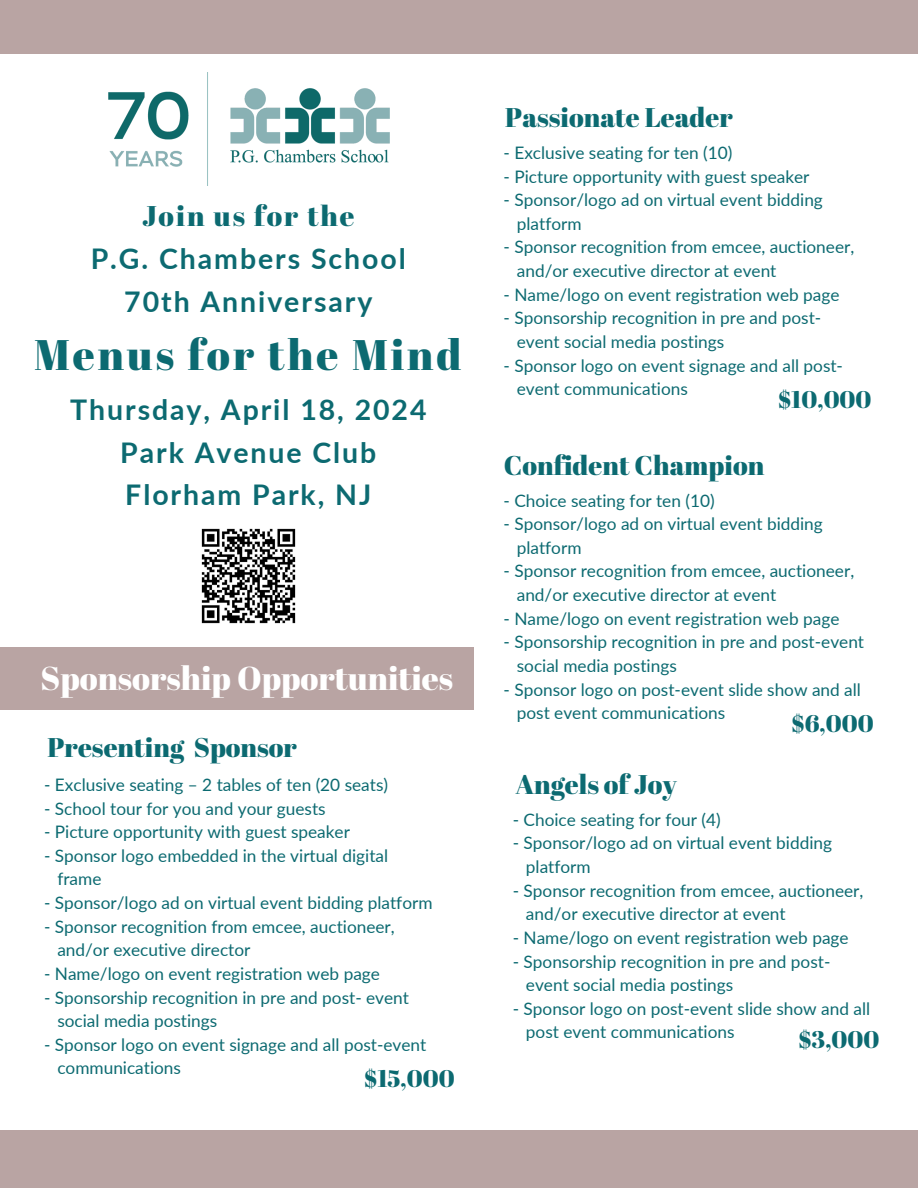
<style>
.page{position:relative;width:918px;height:1188px;background:#fff}
.page>*{position:absolute;margin:0;border:0;box-sizing:border-box;transform-origin:0 0}
.t1{font:42.75px "Abril Fatface";letter-spacing:.07em;color:#0c6a71}
.t2{font:33px "Abril Fatface";color:#fff}
.t3{font:700 28.5px/42.8px "Lato";letter-spacing:.07em;color:#0c6a71;text-align:center}
.t4{font:27px "Abril Fatface";color:#0c6a71}
.t5{font:24px "Abril Fatface";color:#0c6a71}
.t6{font:17.25px "Lato";color:#0c6a71}
.s1{font-family:"Abril Fatface";font-weight:400}
</style>
<div class="page">
<img style="left:201px;top:528px;width:95px;height:96px">
<img style="left:108px;top:72px;width:281px;height:114px">
<div style="left:0;top:0;width:918px;height:53px;background:#b9a4a3"></div>
<div style="left:1px;top:647px;width:473px;height:63px;background:#b9a4a3"></div>
<div style="left:0;top:1131px;width:918px;height:57px;background:#b9a4a3"></div>
<h3 class="t4" style="left:505px;top:99px;width:229px">Passionate Leader</h3>
<h2 class="t6" style="left:504px;top:142px;width:230px">- Exclusive seating for ten (10)</h2>
<p class="t6" style="left:504px;top:166px;width:307px">- Picture opportunity with guest speaker</p>
<p class="t6" style="left:504px;top:189px;width:321px">- Sponsor/logo ad on virtual event bidding</p>
<p class="t6" style="left:517px;top:213px;width:66px">platform</p>
<p class="t6" style="left:504px;top:236px;width:352px">- Sponsor recognition from emcee, auctioneer,</p>
<p class="t6" style="left:517px;top:260px;width:261px">and/or executive director at event</p>
<p class="t6" style="left:504px;top:284px;width:337px">- Name/logo on event registration web page</p>
<p class="t6" style="left:504px;top:307px;width:319px">- Sponsorship recognition in pre and post-</p>
<p class="t6" style="left:517px;top:331px;width:209px">event social media postings</p>
<p class="t6" style="left:504px;top:355px;width:341px">- Sponsor logo on event signage and all post-</p>
<p class="t6" style="left:517px;top:378px;width:173px">event communications</p>
<p class="t3" style="left:91px;top:194px;width:317px"><span class="s1">Join us for the<br></span>P.G. Chambers School<br>70th Anniversary</p>
<p class="t1" style="left:34px;top:325px;width:429px">Menus for the Mind</p>
<p class="t3" style="left:70px;top:388px;width:358px">Thursday, April 18, 2024<br>Park Avenue Club<br>Florham Park, NJ</p>
<h3 class="t5" style="left:778px;top:383px;width:95px">$10,000</h3>
<p class="t4" style="left:504px;top:446px;width:262px">Confident Champion</p>
<h3 class="t6" style="left:504px;top:490px;width:213px">- Choice seating for ten (10)</h3>
<h2 class="t6" style="left:504px;top:513px;width:321px">- Sponsor/logo ad on virtual event bidding</h2>
<p class="t6" style="left:517px;top:537px;width:66px">platform</p>
<p class="t6" style="left:504px;top:560px;width:352px">- Sponsor recognition from emcee, auctioneer,</p>
<p class="t6" style="left:517px;top:584px;width:261px">and/or executive director at event</p>
<p class="t6" style="left:504px;top:608px;width:337px">- Name/logo on event registration web page</p>
<p class="t6" style="left:504px;top:631px;width:362px">- Sponsorship recognition in pre and post-event</p>
<p class="t6" style="left:517px;top:655px;width:162px">social media postings</p>
<p class="t6" style="left:504px;top:679px;width:359px">- Sponsor logo on post-event slide show and all</p>
<p class="t6" style="left:517px;top:702px;width:210px">post event communications</p>
<p class="t5" style="left:791px;top:707px;width:84px">$6,000</p>
<p class="t4" style="left:515px;top:766px;width:163px">Angels of Joy</p>
<h3 class="t6" style="left:513px;top:809px;width:209px">- Choice seating for four (4)</h3>
<h2 class="t6" style="left:513px;top:832px;width:321px">- Sponsor/logo ad on virtual event bidding</h2>
<p class="t6" style="left:526px;top:856px;width:66px">platform</p>
<p class="t6" style="left:513px;top:880px;width:352px">- Sponsor recognition from emcee, auctioneer,</p>
<p class="t6" style="left:526px;top:903px;width:261px">and/or executive director at event</p>
<p class="t6" style="left:513px;top:927px;width:337px">- Name/logo on event registration web page</p>
<p class="t6" style="left:513px;top:951px;width:319px">- Sponsorship recognition in pre and post-</p>
<p class="t6" style="left:526px;top:974px;width:209px">event social media postings</p>
<p class="t6" style="left:513px;top:998px;width:359px">- Sponsor logo on post-event slide show and all</p>
<p class="t6" style="left:526px;top:1021px;width:210px">post event communications</p>
<p class="t5" style="left:798px;top:1023px;width:83px">$3,000</p>
<p class="t2" style="left:41px;top:655px;width:414px">Sponsorship Opportunities</p>
<h1 class="t4" style="left:48px;top:728px;width:251px">Presenting Sponsor</h1>
<h2 class="t6" style="left:44px;top:774px;width:346px">- Exclusive seating – 2 tables of ten (20 seats)</h2>
<p class="t6" style="left:44px;top:797px;width:283px">- School tour for you and your guests</p>
<p class="t6" style="left:44px;top:821px;width:307px">- Picture opportunity with guest speaker</p>
<p class="t6" style="left:44px;top:845px;width:346px">- Sponsor logo embedded in the virtual digital</p>
<p class="t6" style="left:57px;top:868px;width:46px">frame</p>
<p class="t6" style="left:44px;top:892px;width:390px">- Sponsor/logo ad on virtual event bidding platform</p>
<p class="t6" style="left:44px;top:916px;width:352px">- Sponsor recognition from emcee, auctioneer,</p>
<p class="t6" style="left:57px;top:939px;width:195px">and/or executive director</p>
<p class="t6" style="left:44px;top:963px;width:337px">- Name/logo on event registration web page</p>
<p class="t6" style="left:44px;top:986px;width:367px">- Sponsorship recognition in pre and post- event</p>
<p class="t6" style="left:57px;top:1010px;width:162px">social media postings</p>
<p class="t6" style="left:44px;top:1034px;width:384px">- Sponsor logo on event signage and all post-event</p>
<p class="t6" style="left:57px;top:1057px;width:125px">communications</p>
<p class="t5" style="left:364px;top:1062px;width:92px">$15,000</p>
</div>
